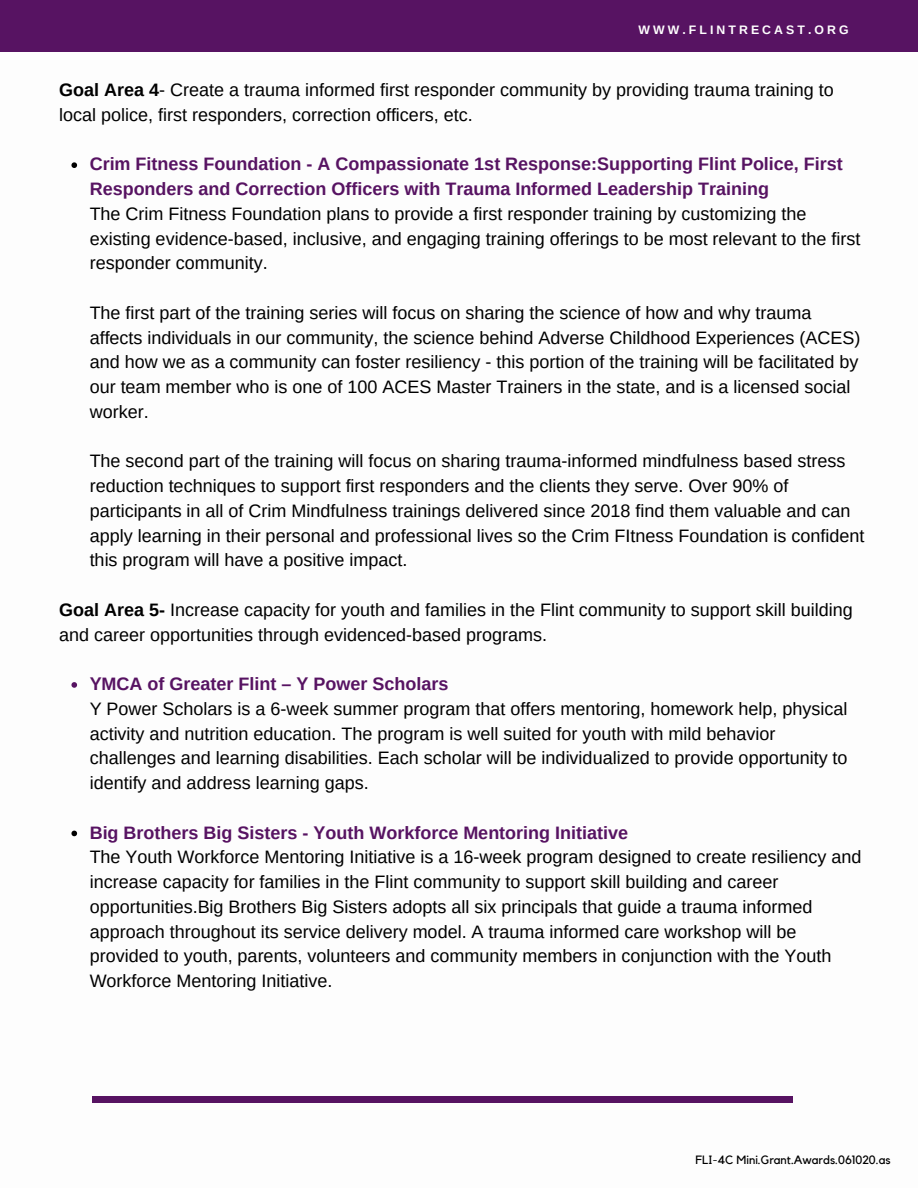
<style>
.page{position:relative;width:918px;height:1188px;background:#fff}
.page>*{position:absolute;margin:0;border:0;box-sizing:border-box;transform-origin:0 0}
.t1{font:18px/24.8px "Arimo";color:#000}
.t2{font:700 18px/24.8px "Arimo";color:#571362}
.t3{font:700 12.3px "Arimo";letter-spacing:.25em;color:#fff}
.t4{font:12px "Kollektif";color:#000}
.s1{font-weight:700}
</style>
<div class="page">
<div style="left:92px;top:1096px;width:701px;height:7px;background:#571362"></div>
<svg style="left:71px;top:162px;width:6px;height:6px"></svg>
<svg style="left:71px;top:682px;width:6px;height:6px"></svg>
<svg style="left:71px;top:831px;width:6px;height:5px"></svg>
<div style="left:0;top:0;width:918px;height:51px;background:#571362"></div>
<p class="t3" style="left:638px;top:23px;width:212px">WWW.FLINTRECAST.ORG</p>
<p class="t1" style="left:59px;top:77px;width:776px"><span class="s1">Goal Area 4</span>- Create a trauma informed first responder community by providing trauma training to local police, first responders, correction officers, etc.</p>
<p class="t2" style="left:90px;top:152px;width:755px">Crim Fitness Foundation - A Compassionate 1st Response:Supporting Flint Police, First<br>Responders and Correction Officers with Trauma Informed Leadership Training</p>
<p class="t1" style="left:90px;top:201px;width:772px">The Crim Fitness Foundation plans to provide a first responder training by customizing the existing evidence-based, inclusive, and engaging training offerings to be most relevant to the first responder community.</p>
<p class="t1" style="left:90px;top:300px;width:772px">The first part of the training series will focus on sharing the science of how and why trauma affects individuals in our community, the science behind Adverse Childhood Experiences (ACES) and how we as a community can foster resiliency - this portion of the training will be facilitated by our team member who is one of 100 ACES Master Trainers in the state, and is a licensed social worker.</p>
<p class="t1" style="left:90px;top:449px;width:776px">The second part of the training will focus on sharing trauma-informed mindfulness based stress reduction techniques to support first responders and the clients they serve. Over 90% of participants in all of Crim Mindfulness trainings delivered since 2018 find them valuable and can apply learning in their personal and professional lives so the Crim FItness Foundation is confident this program will have a positive impact.</p>
<p class="t1" style="left:59px;top:597px;width:795px"><span class="s1">Goal Area 5-</span> Increase capacity for youth and families in the Flint community to support skill building and career opportunities through evidenced-based programs.</p>
<p class="t2" style="left:90px;top:671px;width:360px">YMCA of Greater Flint – Y Power Scholars</p>
<p class="t1" style="left:90px;top:696px;width:759px">Y Power Scholars is a 6-week summer program that offers mentoring, homework help, physical activity and nutrition education. The program is well suited for youth with mild behavior challenges and learning disabilities. Each scholar will be individualized to provide opportunity to identify and address learning gaps.</p>
<p class="t2" style="left:90px;top:820px;width:540px">Big Brothers Big Sisters - Youth Workforce Mentoring Initiative</p>
<p class="t1" style="left:90px;top:845px;width:773px">The Youth Workforce Mentoring Initiative is a 16-week program designed to create resiliency and increase capacity for families in the Flint community to support skill building and career opportunities.Big Brothers Big Sisters adopts all six principals that guide a trauma informed approach throughout its service delivery model. A trauma informed care workshop will be provided to youth, parents, volunteers and community members in conjunction with the Youth Workforce Mentoring Initiative.</p>
<p class="t4" style="left:696px;top:1155px;width:196px">FLI-4C Mini.Grant.Awards.061020.as</p>
</div>
